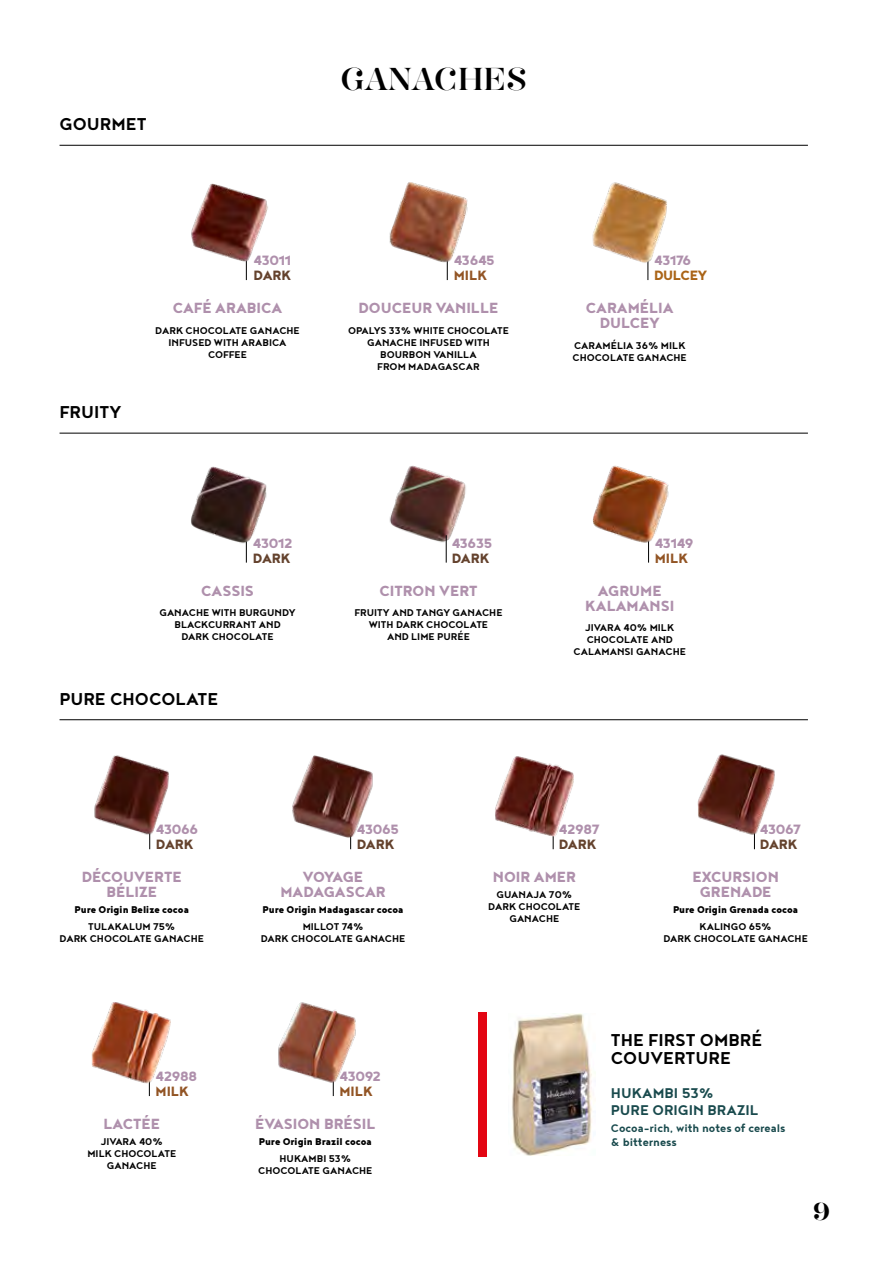
<style>
.page{position:relative;width:893px;height:1263px;background:#fff}
.page>*{position:absolute;margin:0;border:0;box-sizing:border-box;transform-origin:0 0}
.t1{font:27px "Hera Big";letter-spacing:.025em;color:#000}
.t2{font:700 21px/18px "Noyh Geometric";color:#000}
.t3{font:600 21px "Hera Big";color:#000}
.t4{font:800 18px/15px "Noyh Geometric";color:#af90ac;text-align:center}
.t5{font:700 17.25px/17.2px "Noyh Geometric";color:#194a4d}
.t6{font:800 16.5px "Noyh Geometric";letter-spacing:-.02em;color:#af90ac}
.t7{font:800 16.5px "Noyh Geometric";color:#64422d}
.t8{font:800 16.5px "Noyh Geometric";color:#925424}
.t9{font:800 16.5px "Noyh Geometric";letter-spacing:-.02em;color:#aa6417}
.t10{font:700 13.5px/13.5px "Noyh Geometric";color:#194a4d}
.t11{font:700 12px/12px "Noyh Geometric";color:#000;text-align:center}
.t12{font:900 12px "Noyh Geometric";color:#000}
</style>
<div class="page">
<hr style="left:60px;top:719px;width:748px;height:1px;background:#000">
<div style="left:478px;top:1012px;width:8px;height:145px;background:#e30613"></div>
<img style="left:512px;top:1013px;width:80px;height:142px">
<img style="left:278px;top:1002px;width:78px;height:95px">
<img style="left:91px;top:1002px;width:80px;height:95px">
<img style="left:94px;top:755px;width:75px;height:95px">
<img style="left:292px;top:755px;width:81px;height:95px">
<img style="left:495px;top:756px;width:79px;height:94px">
<img style="left:697px;top:754px;width:78px;height:96px">
<hr style="left:60px;top:433px;width:748px;height:1px;background:#000">
<img style="left:191px;top:466px;width:76px;height:97px">
<img style="left:592px;top:465px;width:77px;height:98px">
<img style="left:389px;top:465px;width:77px;height:98px">
<svg style="left:446px;top:535px;width:1px;height:28px"></svg>
<hr style="left:60px;top:145px;width:748px;height:1px;background:#000">
<img style="left:389px;top:182px;width:79px;height:99px">
<img style="left:191px;top:183px;width:77px;height:98px">
<img style="left:592px;top:182px;width:75px;height:98px">
<h2 class="t2" style="left:60px;top:115px;width:89px">GOURMET</h2>
<h1 class="t1" style="left:340px;top:58px;width:188px">GANACHES</h1>
<h3 class="t6" style="left:254px;top:251px;width:39px">43011</h3>
<h3 class="t7" style="left:254px;top:266px;width:39px">DARK</h3>
<h3 class="t6" style="left:454px;top:251px;width:42px">43645</h3>
<h3 class="t8" style="left:454px;top:266px;width:35px">MILK</h3>
<h3 class="t6" style="left:654px;top:251px;width:39px">43176</h3>
<h3 class="t9" style="left:654px;top:266px;width:55px">DULCEY</h3>
<h3 class="t4" style="left:173px;top:300px;width:111px">CAFÉ ARABICA</h3>
<p class="t11" style="left:155px;top:324px;width:146px">DARK CHOCOLATE GANACHE<br>INFUSED WITH ARABICA<br>COFFEE</p>
<h3 class="t4" style="left:359px;top:300px;width:141px">DOUCEUR VANILLE</h3>
<p class="t11" style="left:348px;top:324px;width:162px">OPALYS 33% WHITE CHOCOLATE<br>GANACHE INFUSED WITH<br>BOURBON VANILLA<br>FROM MADAGASCAR</p>
<h3 class="t4" style="left:586px;top:300px;width:89px">CARAMÉLIA<br>DULCEY</h3>
<p class="t11" style="left:573px;top:339px;width:116px;text-align:left">CARAMÉLIA 36% MILK<br>CHOCOLATE GANACHE</p>
<h2 class="t2" style="left:60px;top:402px;width:63px">FRUITY</h2>
<h3 class="t6" style="left:253px;top:533px;width:41px">43012</h3>
<h3 class="t7" style="left:253px;top:548px;width:39px">DARK</h3>
<h3 class="t6" style="left:452px;top:533px;width:42px">43635</h3>
<h3 class="t7" style="left:452px;top:548px;width:39px">DARK</h3>
<h3 class="t6" style="left:655px;top:533px;width:40px">43149</h3>
<h3 class="t8" style="left:655px;top:548px;width:35px">MILK</h3>
<h3 class="t4" style="left:201px;top:582px;width:54px">CASSIS</h3>
<p class="t11" style="left:159px;top:606px;width:138px">GANACHE WITH BURGUNDY<br>BLACKCURRANT AND<br>DARK CHOCOLATE</p>
<h3 class="t4" style="left:379px;top:582px;width:100px">CITRON VERT</h3>
<p class="t11" style="left:354px;top:606px;width:150px">FRUITY AND TANGY GANACHE<br>WITH DARK CHOCOLATE<br>AND LIME PURÉE</p>
<h3 class="t4" style="left:585px;top:582px;width:91px">AGRUME<br>KALAMANSI</h3>
<p class="t11" style="left:574px;top:621px;width:114px">JIVARA 40% MILK<br>CHOCOLATE AND<br>CALAMANSI GANACHE</p>
<h2 class="t2" style="left:60px;top:689px;width:160px">PURE CHOCOLATE</h2>
<h3 class="t6" style="left:156px;top:820px;width:44px">43066</h3>
<h3 class="t7" style="left:156px;top:835px;width:39px">DARK</h3>
<h3 class="t6" style="left:357px;top:820px;width:43px">43065</h3>
<h3 class="t7" style="left:357px;top:835px;width:39px">DARK</h3>
<h3 class="t6" style="left:559px;top:820px;width:42px">42987</h3>
<h3 class="t7" style="left:559px;top:835px;width:39px">DARK</h3>
<h3 class="t6" style="left:760px;top:820px;width:43px">43067</h3>
<h3 class="t7" style="left:760px;top:835px;width:39px">DARK</h3>
<h3 class="t4" style="left:82px;top:869px;width:101px">DÉCOUVERTE<br>BÉLIZE</h3>
<p class="t12" style="left:75px;top:903px;width:116px">Pure Origin Belize cocoa</p>
<p class="t11" style="left:60px;top:920px;width:146px">TULAKALUM 75%<br>DARK CHOCOLATE GANACHE</p>
<h3 class="t6" style="left:156px;top:1066px;width:43px">42988</h3>
<h3 class="t8" style="left:156px;top:1081px;width:35px">MILK</h3>
<h3 class="t4" style="left:103px;top:1116px;width:58px">LACTÉE</h3>
<p class="t11" style="left:87px;top:1135px;width:90px">JIVARA 40%<br>MILK CHOCOLATE<br>GANACHE</p>
<h3 class="t4" style="left:280px;top:869px;width:107px">VOYAGE<br>MADAGASCAR</h3>
<p class="t12" style="left:263px;top:903px;width:143px">Pure Origin Madagascar cocoa</p>
<p class="t11" style="left:261px;top:920px;width:146px">MILLOT 74%<br>DARK CHOCOLATE GANACHE</p>
<h3 class="t6" style="left:339px;top:1066px;width:43px">43092</h3>
<h3 class="t8" style="left:339px;top:1081px;width:35px">MILK</h3>
<h3 class="t4" style="left:255px;top:1116px;width:122px">ÉVASION BRÉSIL</h3>
<p class="t12" style="left:259px;top:1134px;width:115px">Pure Origin Brazil cocoa</p>
<p class="t11" style="left:258px;top:1152px;width:116px">HUKAMBI 53%<br>CHOCOLATE GANACHE</p>
<h3 class="t4" style="left:493px;top:869px;width:85px">NOIR AMER</h3>
<p class="t11" style="left:488px;top:889px;width:94px">GUANAJA 70%<br>DARK CHOCOLATE<br>GANACHE</p>
<h3 class="t4" style="left:692px;top:869px;width:88px">EXCURSION<br>GRENADE</h3>
<p class="t12" style="left:673px;top:903px;width:127px">Pure Origin Grenada cocoa</p>
<p class="t11" style="left:663px;top:920px;width:146px">KALINGO 65%<br>DARK CHOCOLATE GANACHE</p>
<h2 class="t2" style="left:611px;top:1030px;width:153px">THE FIRST OMBRÉ<br>COUVERTURE</h2>
<h3 class="t5" style="left:611px;top:1084px;width:149px">HUKAMBI 53%<br>PURE ORIGIN BRAZIL</h3>
<p class="t10" style="left:611px;top:1121px;width:176px">Cocoa-rich, with notes of cereals &amp; bitterness</p>
<h2 class="t3" style="left:813px;top:1195px;width:19px">9</h2>
</div>
